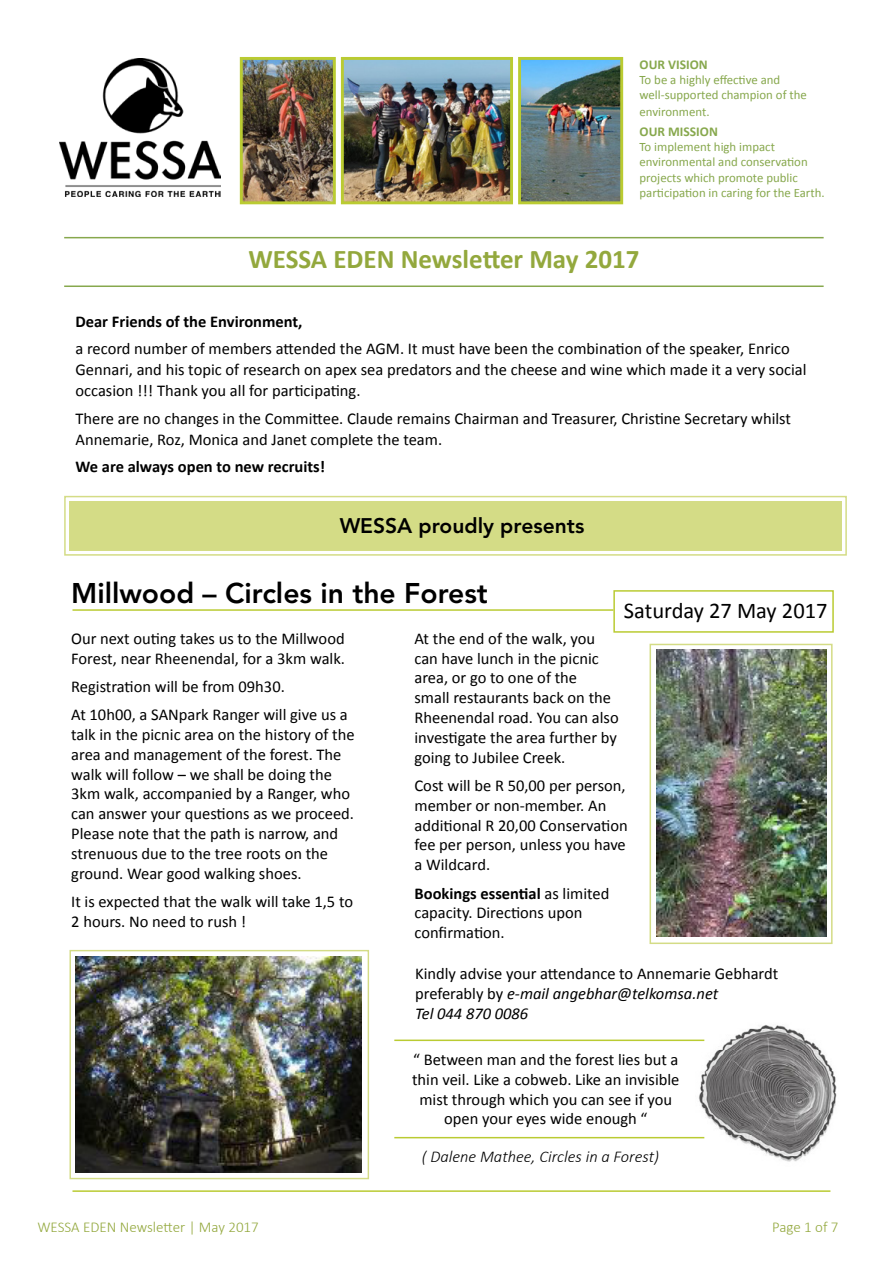
<style>
.page{position:relative;width:893px;height:1263px;background:#fff}
.page>*{position:absolute;margin:0;border:0;box-sizing:border-box;transform-origin:0 0}
.t1{font:800 28.2px "Avenir LT Std";color:#000}
.t2{font:700 27px "Calibri";color:#93a83d}
.t3{font:22.5px "Calibri";color:#000}
.t4{font:800 21px "Avenir LT Std";color:#000}
.t5{font:16.5px/19.8px "Calibri";color:#000}
.t6{font:700 16.5px "Calibri";color:#000}
.t7{font:italic 300 16.5px "Calibri";color:#000}
.t8{font:300 15px "Calibri";color:#93a83d}
.t9{font:700 13.5px "Calibri";color:#87a84d}
.t10{font:12.75px/15.5px "Calibri";color:#87a84d}
.s1{font-weight:700}
.s2{font-style:italic}
</style>
<div class="page">
<img style="left:689px;top:1025px;width:148px;height:167px">
<img style="left:59px;top:58px;width:162px;height:138px">
<img style="left:345px;top:61px;width:164px;height:139px">
<div style="left:341px;top:57px;width:172px;height:147px;border:3px solid #bacb32"></div>
<img style="left:522px;top:61px;width:97px;height:139px">
<div style="left:518px;top:57px;width:105px;height:147px;border:3px solid #bacb32"></div>
<img style="left:244px;top:61px;width:88px;height:139px">
<div style="left:240px;top:57px;width:96px;height:147px;border:3px solid #bacb32"></div>
<hr style="left:64px;top:237px;width:760px;height:1px;background:#87a84d">
<hr style="left:64px;top:285px;width:760px;height:2px;background:#87a84d">
<div style="left:69px;top:501px;width:773px;height:50px;background:#d4dc86"></div>
<div style="left:64px;top:496px;width:783px;height:60px;border:2px solid #d4dc86"></div>
<div style="left:69px;top:950px;width:300px;height:229px;border:1px solid #d4dc86"></div>
<div style="left:649px;top:644px;width:184px;height:300px;border:2px solid #d4dc86"></div>
<img style="left:75px;top:956px;width:287px;height:216px">
<hr style="left:394px;top:1039px;width:310px;height:2px;background:#bacb32">
<hr style="left:72px;top:609px;width:541px;height:2px;background:#bacb32">
<hr style="left:72px;top:1190px;width:758px;height:2px;background:#bacb32">
<hr style="left:394px;top:1137px;width:310px;height:1px;background:#bacb32">
<img style="left:656px;top:650px;width:170px;height:286px">
<div style="left:613px;top:590px;width:221px;height:43px;border:2px solid #bacb32"></div>
<p class="t9" style="left:639px;top:55px;width:70px">OUR VISION</p>
<p class="t10" style="left:639px;top:72px;width:169px">To be a highly effective and well-supported champion of the environment.</p>
<p class="t9" style="left:639px;top:122px;width:80px">OUR MISSION</p>
<p class="t10" style="left:639px;top:139px;width:187px">To implement high impact environmental and conservation projects which promote public participation in caring for the Earth.</p>
<h2 class="t2" style="left:248px;top:240px;width:393px">WESSA EDEN Newsletter May 2017</h2>
<p class="t6" style="left:75px;top:310px;width:229px">Dear Friends of the Environment,</p>
<p class="t5" style="left:75px;top:338px;width:732px;line-height:21px">a record number of members attended the AGM. It must have been the combination of the speaker, Enrico<br>Gennari, and his topic of research on apex sea predators and the cheese and wine which made it a very social occasion !!! Thank you all for participating.</p>
<p class="t5" style="left:75px;top:407px;width:717px;line-height:21px">There are no changes in the Committee. Claude remains Chairman and Treasurer, Christine Secretary whilst<br>Annemarie, Roz, Monica and Janet complete the team.</p>
<p class="t6" style="left:75px;top:455px;width:251px">We are always open to new recruits!</p>
<p class="t4" style="left:340px;top:513px;width:246px">WESSA proudly presents</p>
<h1 class="t1" style="left:71px;top:576px;width:418px">Millwood – Circles in the Forest</h1>
<p class="t5" style="left:71px;top:628px;width:275px">Our next outing takes us to the Millwood<br>Forest, near Rheenendal, for a 3km walk.</p>
<p class="t5" style="left:71px;top:672px;width:278px;line-height:28.3px">Registration will be from 09h30.<br>At 10h00, a SANpark Ranger will give us a</p>
<p class="t5" style="left:71px;top:724px;width:285px">talk in the picnic area on the history of the area and management of the forest. The walk will follow – we shall be doing the 3km walk, accompanied by a Ranger, who can answer your questions as we proceed.<br>Please note that the path is narrow, and strenuous due to the tree roots on the ground. Wear good walking shoes.</p>
<p class="t5" style="left:71px;top:891px;width:283px">It is expected that the walk will take 1,5 to<br>2 hours. No need to rush !</p>
<h3 class="t3" style="left:624px;top:595px;width:205px">Saturday 27 May 2017</h3>
<p class="t5" style="left:414px;top:628px;width:206px">At the end of the walk, you can have lunch in the picnic area, or go to one of the<br>small restaurants back on the<br>Rheenendal road. You can also investigate the area further by going to Jubilee Creek.</p>
<p class="t5" style="left:414px;top:775px;width:215px">Cost will be R 50,00 per person, member or non-member. An additional R 20,00 Conservation fee per person, unless you have a Wildcard.</p>
<p class="t5" style="left:414px;top:883px;width:196px"><span class="s1">Bookings essential</span> as limited capacity. Directions upon confirmation.</p>
<p class="t5" style="left:415px;top:963px;width:365px">Kindly advise your attendance to Annemarie Gebhardt preferably by <span class="s2">e-mail angebhar@telkomsa.net<br>Tel 044 870 0086</span></p>
<p class="t5" style="left:412px;top:1049px;width:269px;text-align:center">“ Between man and the forest lies but a thin veil. Like a cobweb. Like an invisible mist through which you can see if you open your eyes wide enough “</p>
<p class="t7" style="left:422px;top:1146px;width:239px">( Dalene Mathee, Circles in a Forest)</p>
<p class="t8" style="left:37px;top:1217px;width:223px">WESSA EDEN Newsletter | May 2017</p>
<p class="t8" style="left:772px;top:1217px;width:68px">Page 1 of 7</p>
</div>
